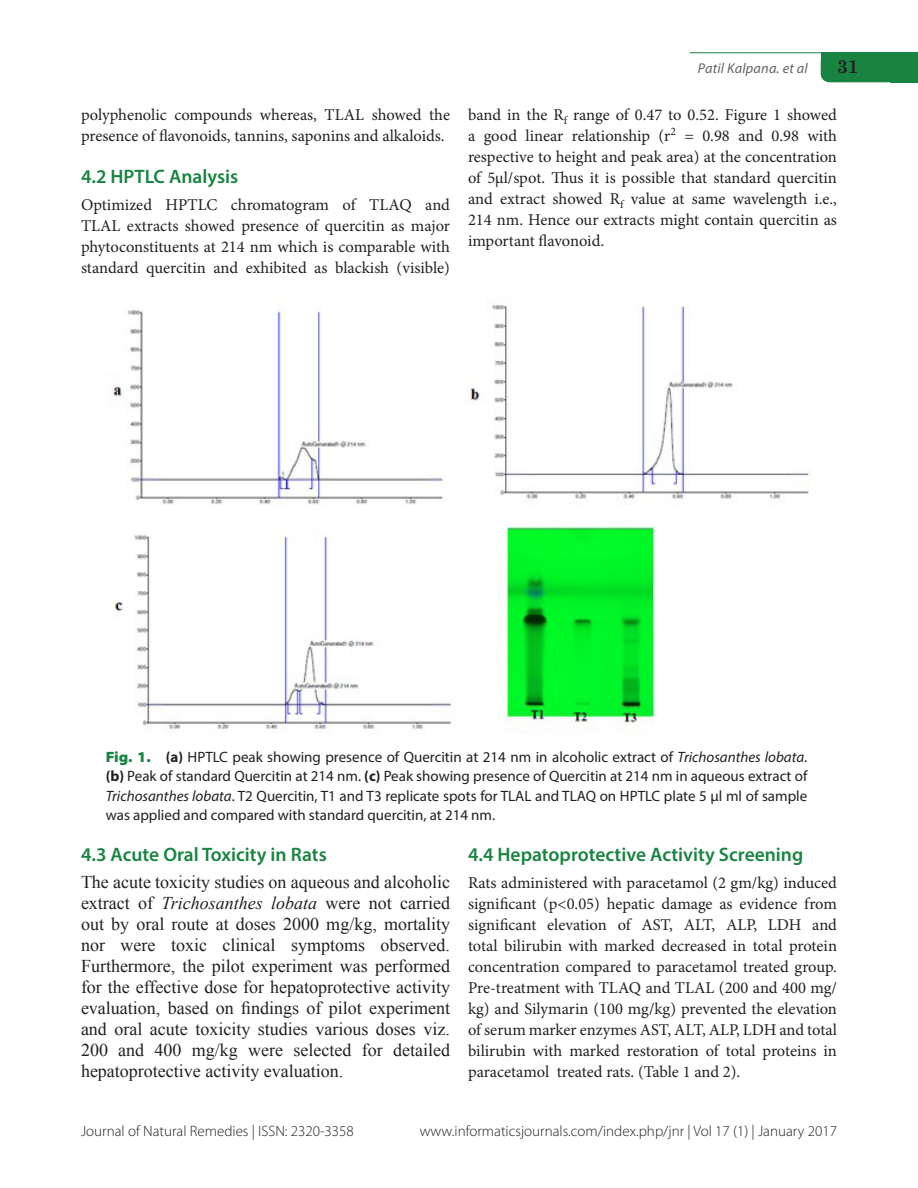
<style>
.page{position:relative;width:918px;height:1188px;background:#fff}
.page>*{position:absolute;margin:0;border:0;box-sizing:border-box;transform-origin:0 0}
.B-level{font:600 19.5px "Myriad Pro";color:#198441}
.t1{font:700 18.75px "Century Schoolbook";color:#231f20}
.Body_Text_1st_para{font:18px/21px "Times New Roman";color:#231f20;text-align:justify}
.Body_Text_1st_para-2{font:16.5px/21px "Minion Pro";letter-spacing:-.005em;color:#231f20;text-align:justify}
.Fig_cap{font:15px/19.5px "Myriad Pro";color:#231f20;text-align:justify}
.t2{font:300 15px "Myriad Pro";color:#231f20}
.t3{font:italic 14.25px "Myriad Pro";letter-spacing:.015em;color:#636366}
.s1{font-weight:900;font-stretch:semi-expanded;color:#198441}
.s2{font-weight:700}
.s3{font-style:italic}
</style>
<div class="page">
<svg style="left:821px;top:67px;width:97px;height:15px"></svg>
<div style="left:821px;top:53px;width:97px;height:14px;background:#198441"></div>
<div style="left:890px;top:68px;width:28px;height:14px;background:#198441"></div>
<hr style="left:690px;top:52px;width:228px;height:1px;background:#198441">
<img style="left:112px;top:298px;width:697px;height:436px">
<p class="Body_Text_1st_para-2" style="left:81px;top:105px;width:371px">polyphenolic compounds whereas, TLAL showed the presence of flavonoids, tannins, saponins and alkaloids.</p>
<p class="B-level" style="left:81px;top:164px;width:159px">4.2 HPTLC Analysis</p>
<p class="Body_Text_1st_para-2" style="left:81px;top:195px;width:371px">Optimized HPTLC chromatogram of TLAQ and TLAL extracts showed presence of quercitin as major phytoconstituents at 214 nm which is comparable with standard quercitin and exhibited as blackish (visible)</p>
<p class="t3" style="left:698px;top:59px;width:111px">Patil Kalpana. et al</p>
<p class="t1" style="left:837px;top:52px;width:23px">31</p>
<p class="Body_Text_1st_para-2" style="left:468px;top:105px;width:371px">band in the R<sub>f</sub> range of 0.47 to 0.52. Figure 1 showed a good linear relationship (r<sup>2</sup> = 0.98 and 0.98 with respective to height and peak area) at the concentration of 5µl/spot. Thus it is possible that standard quercitin and extract showed R<sub>f</sub> value at same wavelength i.e., 214 nm. Hence our extracts might contain quercitin as important flavonoid.</p>
<p class="Fig_cap" style="left:106px;top:747px;width:703px"><span class="s1">Fig. 1.</span> <span class="s2">(a)</span> HPTLC peak showing presence of Quercitin at 214 nm in alcoholic extract of <span class="s3">Trichosanthes lobata</span>. <span class="s2">(b)</span> Peak of standard Quercitin at 214 nm. <span class="s2">(c)</span> Peak showing presence of Quercitin at 214 nm in aqueous extract of <span class="s3">Trichosanthes lobata</span>. T2 Quercitin, T1 and T3 replicate spots for TLAL and TLAQ on HPTLC plate 5 μl ml of sample was applied and compared with standard quercitin, at 214 nm.</p>
<p class="B-level" style="left:81px;top:842px;width:247px">4.3 Acute Oral Toxicity in Rats</p>
<p class="Body_Text_1st_para" style="left:81px;top:871px;width:371px">The acute toxicity studies on aqueous and alcoholic extract of <span class="s3">Trichosanthes lobata</span> were not carried out by oral route at doses 2000 mg/kg, mortality nor were toxic clinical symptoms observed.<br>Furthermore, the pilot experiment was performed for the effective dose for hepatoprotective activity evaluation, based on findings of pilot experiment and oral acute toxicity studies various doses viz.<br>200 and 400 mg/kg were selected for detailed hepatoprotective activity evaluation.</p>
<p class="B-level" style="left:468px;top:842px;width:337px">4.4 Hepatoprotective Activity Screening</p>
<p class="Body_Text_1st_para-2" style="left:468px;top:872px;width:371px">Rats administered with paracetamol (2 gm/kg) induced significant (p&lt;0.05) hepatic damage as evidence from significant elevation of AST, ALT, ALP, LDH and total bilirubin with marked decreased in total protein concentration compared to paracetamol treated group.<br>Pre-treatment with TLAQ and TLAL (200 and 400 mg/ kg) and Silymarin (100 mg/kg) prevented the elevation of serum marker enzymes AST, ALT, ALP, LDH and total bilirubin with marked restoration of total proteins in paracetamol treated rats. (Table 1 and 2).</p>
<p class="t2" style="left:81px;top:1122px;width:274px">Journal of Natural Remedies | ISSN: 2320-3358</p>
<p class="t2" style="left:420px;top:1122px;width:419px">www.informaticsjournals.com/index.php/jnr | Vol 17 (1) | January 2017</p>
</div>
